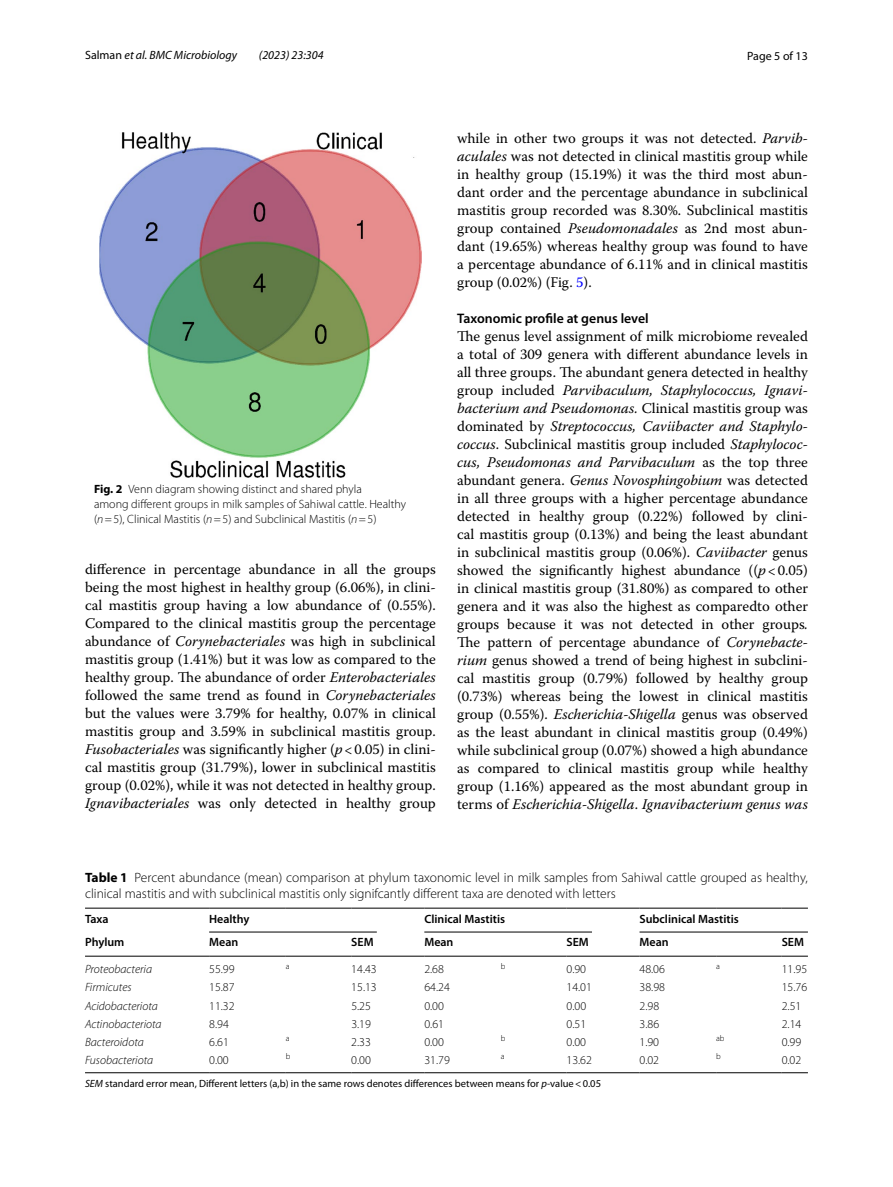
<style>
.page{position:relative;width:893px;height:1187px;background:#fff}
.page>*{position:absolute;margin:0;border:0;box-sizing:border-box;transform-origin:0 0}
.t1{font:14.7px/18px "Warnock Pro";color:#000;text-align:justify}
.t2{font:600 13.8px "Myriad Pro";color:#000}
.t3{font:300 13.5px/16.5px "Myriad Pro";color:#000}
.t4{font:300 12px/15px "Myriad Pro";color:#000}
.t5{font:italic 300 12px "Myriad Pro";color:#000}
.t6{font:600 12px "Myriad Pro";color:#000}
.t7{font:italic 12px "Myriad Pro";color:#000}
.t8{font:12px "Myriad Pro";color:#000}
.t9{font:10.5px "Myriad Pro";color:#000}
.t10{font:300 8.4px "Myriad Pro";color:#000}
.s1{font-style:normal}
.s2{font-weight:700}
.s3{font-style:italic}
.s4{color:#00f}
</style>
<div class="page">
<img style="left:100px;top:133px;width:321px;height:345px">
<hr style="left:85px;top:907px;width:124px;height:1px;background:#000">
<hr style="left:209px;top:907px;width:77px;height:1px;background:#000">
<hr style="left:286px;top:907px;width:65px;height:1px;background:#000">
<hr style="left:351px;top:907px;width:73px;height:1px;background:#000">
<hr style="left:424px;top:907px;width:77px;height:1px;background:#000">
<hr style="left:501px;top:907px;width:65px;height:1px;background:#000">
<hr style="left:566px;top:907px;width:73px;height:1px;background:#000">
<hr style="left:639px;top:907px;width:77px;height:1px;background:#000">
<hr style="left:716px;top:907px;width:66px;height:1px;background:#000">
<svg style="left:782px;top:907px;width:26px;height:1px"></svg>
<hr style="left:85px;top:955px;width:124px;height:1px;background:#000">
<hr style="left:209px;top:955px;width:77px;height:1px;background:#000">
<hr style="left:286px;top:955px;width:65px;height:1px;background:#000">
<hr style="left:351px;top:955px;width:73px;height:1px;background:#000">
<hr style="left:424px;top:955px;width:77px;height:1px;background:#000">
<hr style="left:501px;top:955px;width:65px;height:1px;background:#000">
<hr style="left:566px;top:955px;width:73px;height:1px;background:#000">
<hr style="left:639px;top:955px;width:77px;height:1px;background:#000">
<hr style="left:716px;top:955px;width:66px;height:1px;background:#000">
<svg style="left:782px;top:955px;width:26px;height:1px"></svg>
<hr style="left:85px;top:1072px;width:124px;height:1px;background:#000">
<hr style="left:209px;top:1072px;width:77px;height:1px;background:#000">
<hr style="left:286px;top:1072px;width:65px;height:1px;background:#000">
<hr style="left:351px;top:1072px;width:73px;height:1px;background:#000">
<hr style="left:424px;top:1072px;width:77px;height:1px;background:#000">
<hr style="left:501px;top:1072px;width:65px;height:1px;background:#000">
<hr style="left:566px;top:1072px;width:73px;height:1px;background:#000">
<hr style="left:639px;top:1072px;width:77px;height:1px;background:#000">
<hr style="left:716px;top:1072px;width:66px;height:1px;background:#000">
<svg style="left:782px;top:1072px;width:26px;height:1px"></svg>
<hr style="left:209px;top:931px;width:168px;height:1px;background:#000">
<hr style="left:424px;top:931px;width:168px;height:1px;background:#000">
<hr style="left:639px;top:931px;width:169px;height:1px;background:#000">
<p class="t7" style="left:85px;top:48px;width:154px"><span class="s1">Salman</span> et al. BMC Microbiology</p>
<p class="t7" style="left:259px;top:48px;width:66px">(2023) 23:304</p>
<p class="t8" style="left:747px;top:48px;width:62px">Page 5 of 13</p>
<p class="t4" style="left:94px;top:481px;width:313px"><span class="s2">Fig. 2</span> Venn diagram showing distinct and shared phyla<br>among different groups in milk samples of Sahiwal cattle. Healthy (<span class="s3">n</span>=5), Clinical Mastitis (<span class="s3">n</span>=5) and Subclinical Mastitis (<span class="s3">n</span>=5)</p>
<p class="t1" style="left:85px;top:560px;width:352px">difference in percentage abundance in all the groups being the most highest in healthy group (6.06%), in clini&shy;cal mastitis group having a low abundance of (0.55%).<br>Compared to the clinical mastitis group the percentage abundance of <span class="s3">Corynebacteriales</span> was high in subclinical mastitis group (1.41%) but it was low as compared to the healthy group. The abundance of order <span class="s3">Enterobacteriales </span>followed the same trend as found in <span class="s3">Corynebacteriales </span>but the values were 3.79% for healthy, 0.07% in clinical mastitis group and 3.59% in subclinical mastitis group.<br><span class="s3">Fusobacteriales</span> was significantly higher (<span class="s3">p</span>&lt;0.05) in clini&shy;cal mastitis group (31.79%), lower in subclinical mastitis group (0.02%), while it was not detected in healthy group.<br><span class="s3">Ignavibacteriales</span> was only detected in healthy group</p>
<p class="t1" style="left:457px;top:128px;width:352px">while in other two groups it was not detected. <span class="s3">Parvib&shy;aculales</span> was not detected in clinical mastitis group while in healthy group (15.19%) it was the third most abun&shy;dant order and the percentage abundance in subclinical mastitis group recorded was 8.30%. Subclinical mastitis group contained <span class="s3">Pseudomonadales</span> as 2nd most abun&shy;dant (19.65%) whereas healthy group was found to have a percentage abundance of 6.11% and in clinical mastitis group (0.02%) (Fig. <span class="s4">5</span>).</p>
<p class="t2" style="left:457px;top:309px;width:193px">Taxonomic profile at genus level</p>
<p class="t1" style="left:457px;top:326px;width:352px">The genus level assignment of milk microbiome revealed a total of 309 genera with different abundance levels in all three groups. The abundant genera detected in healthy group included <span class="s3">Parvibaculum, Staphylococcus, Ignavi&shy;bacterium and Pseudomonas.</span> Clinical mastitis group was dominated by <span class="s3">Streptococcus, Caviibacter and Staphylo&shy;coccus</span>. Subclinical mastitis group included <span class="s3">Staphylococ&shy;cus, Pseudomonas and Parvibaculum</span> as the top three abundant genera. <span class="s3">Genus Novosphingobium</span> was detected in all three groups with a higher percentage abundance detected in healthy group (0.22%) followed by clini&shy;cal mastitis group (0.13%) and being the least abundant in subclinical mastitis group (0.06%). <span class="s3">Caviibacter</span> genus showed the significantly highest abundance ((<span class="s3">p</span>&lt;0.05) in clinical mastitis group (31.80%) as compared to other genera and it was also the highest as comparedto other groups because it was not detected in other groups<span class="s3">.<br></span>The pattern of percentage abundance of <span class="s3">Corynebacte&shy;rium</span> genus showed a trend of being highest in subclini&shy;cal mastitis group (0.79%) followed by healthy group (0.73%) whereas being the lowest in clinical mastitis group (0.55%). <span class="s3">Escherichia-Shigella</span> genus was observed as the least abundant in clinical mastitis group (0.49%) while subclinical group (0.07%) showed a high abundance as compared to clinical mastitis group while healthy group (1.16%) appeared as the most abundant group in terms of <span class="s3">Escherichia-Shigella</span>. <span class="s3">Ignavibacterium genus was</span></p>
<p class="t3" style="left:85px;top:869px;width:724px"><span class="s2">Table 1</span> Percent abundance (mean) comparison at phylum taxonomic level in milk samples from Sahiwal cattle grouped as healthy, clinical mastitis and with subclinical mastitis only signifcantly different taxa are denoted with letters</p>
<p class="t6" style="left:85px;top:910px;width:25px">Taxa</p>
<p class="t6" style="left:209px;top:910px;width:42px">Healthy</p>
<p class="t6" style="left:424px;top:910px;width:82px">Clinical Mastitis</p>
<p class="t6" style="left:639px;top:910px;width:101px">Subclinical Mastitis</p>
<p class="t6" style="left:85px;top:934px;width:41px">Phylum</p>
<p class="t6" style="left:209px;top:934px;width:31px">Mean</p>
<p class="t6" style="left:351px;top:934px;width:24px">SEM</p>
<p class="t6" style="left:424px;top:934px;width:31px">Mean</p>
<p class="t6" style="left:566px;top:934px;width:24px">SEM</p>
<p class="t6" style="left:639px;top:934px;width:31px">Mean</p>
<p class="t6" style="left:782px;top:934px;width:24px">SEM</p>
<p class="t5" style="left:85px;top:962px;width:69px">Proteobacteria</p>
<p class="t4" style="left:209px;top:961px;width:27px">55.99</p>
<p class="t10" style="left:286px;top:961px;width:5px">a</p>
<p class="t4" style="left:351px;top:961px;width:27px">14.43</p>
<p class="t4" style="left:424px;top:961px;width:21px">2.68</p>
<p class="t10" style="left:501px;top:961px;width:6px">b</p>
<p class="t4" style="left:566px;top:961px;width:21px">0.90</p>
<p class="t4" style="left:639px;top:961px;width:27px">48.06</p>
<p class="t10" style="left:716px;top:961px;width:5px">a</p>
<p class="t4" style="left:782px;top:961px;width:27px">11.95</p>
<p class="t5" style="left:85px;top:981px;width:48px">Firmicutes</p>
<p class="t4" style="left:209px;top:980px;width:27px">15.87</p>
<p class="t4" style="left:351px;top:980px;width:27px">15.13</p>
<p class="t4" style="left:424px;top:980px;width:27px">64.24</p>
<p class="t4" style="left:566px;top:980px;width:27px">14.01</p>
<p class="t4" style="left:639px;top:980px;width:27px">38.98</p>
<p class="t4" style="left:782px;top:980px;width:27px">15.76</p>
<p class="t5" style="left:85px;top:999px;width:74px">Acidobacteriota</p>
<p class="t4" style="left:209px;top:998px;width:27px">11.32</p>
<p class="t4" style="left:351px;top:998px;width:21px">5.25</p>
<p class="t4" style="left:424px;top:998px;width:21px">0.00</p>
<p class="t4" style="left:566px;top:998px;width:21px">0.00</p>
<p class="t4" style="left:640px;top:998px;width:21px">2.98</p>
<p class="t4" style="left:782px;top:998px;width:21px">2.51</p>
<p class="t5" style="left:85px;top:1017px;width:78px">Actinobacteriota</p>
<p class="t4" style="left:209px;top:1016px;width:21px">8.94</p>
<p class="t4" style="left:351px;top:1016px;width:21px">3.19</p>
<p class="t4" style="left:424px;top:1016px;width:21px">0.61</p>
<p class="t4" style="left:567px;top:1016px;width:21px">0.51</p>
<p class="t4" style="left:640px;top:1016px;width:21px">3.86</p>
<p class="t4" style="left:782px;top:1016px;width:21px">2.14</p>
<p class="t5" style="left:85px;top:1035px;width:60px">Bacteroidota</p>
<p class="t4" style="left:209px;top:1034px;width:21px">6.61</p>
<p class="t10" style="left:286px;top:1033px;width:5px">a</p>
<p class="t4" style="left:351px;top:1034px;width:21px">2.33</p>
<p class="t4" style="left:424px;top:1034px;width:21px">0.00</p>
<p class="t10" style="left:501px;top:1033px;width:6px">b</p>
<p class="t4" style="left:566px;top:1034px;width:21px">0.00</p>
<p class="t4" style="left:639px;top:1034px;width:21px">1.90</p>
<p class="t10" style="left:716px;top:1033px;width:10px">ab</p>
<p class="t4" style="left:782px;top:1034px;width:21px">0.99</p>
<p class="t5" style="left:85px;top:1053px;width:70px">Fusobacteriota</p>
<p class="t4" style="left:209px;top:1052px;width:21px">0.00</p>
<p class="t10" style="left:286px;top:1051px;width:6px">b</p>
<p class="t4" style="left:351px;top:1052px;width:21px">0.00</p>
<p class="t4" style="left:424px;top:1052px;width:27px">31.79</p>
<p class="t10" style="left:501px;top:1051px;width:5px">a</p>
<p class="t4" style="left:566px;top:1052px;width:27px">13.62</p>
<p class="t4" style="left:639px;top:1052px;width:21px">0.02</p>
<p class="t10" style="left:716px;top:1051px;width:6px">b</p>
<p class="t4" style="left:782px;top:1052px;width:21px">0.02</p>
<p class="t9" style="left:85px;top:1076px;width:517px"><span class="s3">SEM</span> standard error mean, Different letters (a,b) in the same rows denotes differences between means for <span class="s3">p</span>-value&lt;0.05</p>
</div>
